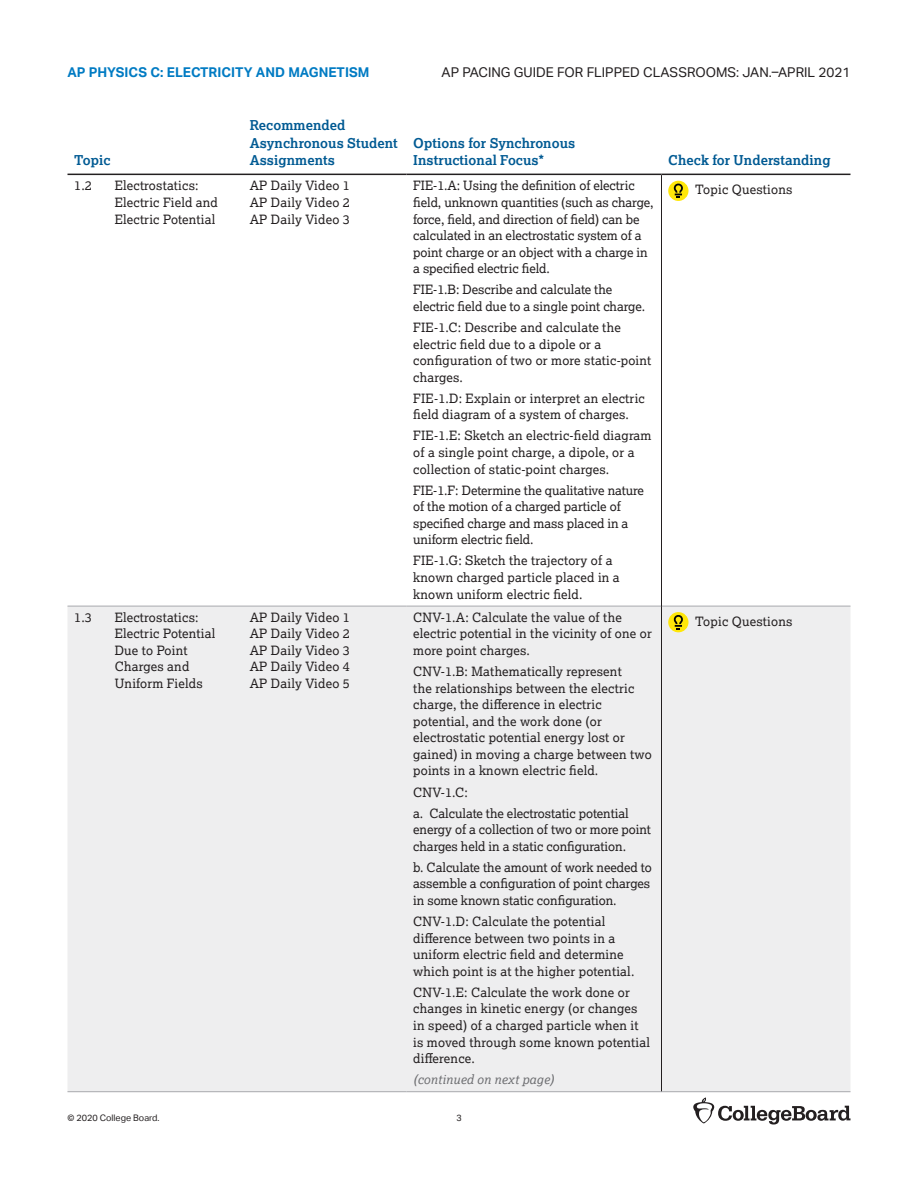
<style>
.page{position:relative;width:918px;height:1188px;background:#fff}
.page>*{position:absolute;margin:0;border:0;box-sizing:border-box;transform-origin:0 0}
.t1{font:700 13.5px/17.5px "Lexia";letter-spacing:.005em;color:#005a93}
.t2{font:13.5px "Aktiv Grotesk";color:#231f20}
.t3{font:700 13.5px "Aktiv Grotesk";color:#007bc3}
.t4{font:12.75px/16.5px "Lexia";letter-spacing:.015em;color:#231f20}
.t5{font:12.75px/16.5px "Lexia";letter-spacing:-.005em;color:#231f20}
.t6{font:italic 12.75px "Lexia";letter-spacing:.015em;color:#6c6d70}
.t7{font:9px "Aktiv Grotesk";color:#231f20}
</style>
<div class="page">
<svg style="left:693px;top:1098px;width:157px;height:27px"></svg>
<svg style="left:68px;top:173px;width:782px;height:1px"></svg>
<div style="left:68px;top:607px;width:782px;height:484px;background:#eeeeef"></div>
<hr style="left:68px;top:174px;width:40px;height:1px;background:#231f20">
<hr style="left:108px;top:174px;width:135px;height:1px;background:#231f20">
<hr style="left:243px;top:174px;width:163px;height:1px;background:#231f20">
<hr style="left:406px;top:174px;width:256px;height:1px;background:#231f20">
<hr style="left:662px;top:174px;width:188px;height:1px;background:#231f20">
<hr style="left:68px;top:606px;width:40px;height:1px;background:#a8a9ad">
<hr style="left:108px;top:606px;width:135px;height:1px;background:#a8a9ad">
<hr style="left:243px;top:606px;width:163px;height:1px;background:#a8a9ad">
<hr style="left:662px;top:606px;width:188px;height:1px;background:#a8a9ad">
<hr style="left:68px;top:1091px;width:40px;height:1px;background:#a8a9ad">
<hr style="left:108px;top:1091px;width:135px;height:1px;background:#a8a9ad">
<hr style="left:243px;top:1091px;width:163px;height:1px;background:#a8a9ad">
<hr style="left:406px;top:1091px;width:256px;height:1px;background:#a8a9ad">
<hr style="left:662px;top:1091px;width:188px;height:1px;background:#a8a9ad">
<hr style="left:406px;top:606px;width:255px;height:1px;background:#a8a9ad">
<hr style="left:661px;top:175px;width:1px;height:431px;background:#231f20">
<hr style="left:661px;top:606px;width:1px;height:485px;background:#231f20">
<div style="left:668px;top:181px;width:20px;height:20px;background:#ffe709;border-radius:50%"></div>
<svg style="left:673px;top:183px;width:10px;height:15px"></svg>
<div style="left:668px;top:612px;width:20px;height:20px;background:#ffe709;border-radius:50%"></div>
<svg style="left:673px;top:615px;width:10px;height:15px"></svg>
<p class="t3" style="left:68px;top:65px;width:303px">AP PHYSICS C: ELECTRICITY AND MAGNETISM</p>
<p class="t2" style="left:442px;top:65px;width:410px">AP PACING GUIDE FOR FLIPPED CLASSROOMS: JAN.–APRIL 2021</p>
<p class="t1" style="left:74px;top:151px;width:38px">Topic</p>
<p class="t1" style="left:250px;top:116px;width:150px">Recommended<br>Asynchronous Student<br>Assignments</p>
<p class="t1" style="left:413px;top:134px;width:164px">Options for Synchronous<br>Instructional Focus*</p>
<p class="t4" style="left:74px;top:177px;width:19px">1.2</p>
<p class="t4" style="left:115px;top:177px;width:105px">Electrostatics:<br>Electric Field and<br>Electric Potential</p>
<p class="t4" style="left:250px;top:177px;width:102px;text-align:justify">AP Daily Video 1<br>AP Daily Video 2<br>AP Daily Video 3</p>
<p class="t5" style="left:413px;top:177px;width:242px">FIE-1.A: Using the definition of electric field, unknown quantities (such as charge, force, field, and direction of field) can be calculated in an electrostatic system of a point charge or an object with a charge in a specified electric field.</p>
<p class="t5" style="left:413px;top:281px;width:233px">FIE-1.B: Describe and calculate the electric field due to a single point charge.</p>
<p class="t4" style="left:413px;top:319px;width:240px">FIE-1.C: Describe and calculate the electric field due to a dipole or a configuration of two or more static-point charges.</p>
<p class="t4" style="left:413px;top:390px;width:233px">FIE-1.D: Explain or interpret an electric field diagram of a system of charges.</p>
<p class="t4" style="left:413px;top:427px;width:240px">FIE-1.E: Sketch an electric-field diagram of a single point charge, a dipole, or a collection of static-point charges.</p>
<p class="t5" style="left:413px;top:481px;width:232px">FIE-1.F: Determine the qualitative nature of the motion of a charged particle of specified charge and mass placed in a uniform electric field.</p>
<p class="t4" style="left:413px;top:552px;width:208px">FIE-1.G: Sketch the trajectory of a known charged particle placed in a known uniform electric field.</p>
<p class="t4" style="left:74px;top:609px;width:19px">1.3</p>
<p class="t4" style="left:115px;top:609px;width:102px">Electrostatics:<br>Electric Potential<br>Due to Point<br>Charges and<br>Uniform Fields</p>
<p class="t4" style="left:250px;top:609px;width:102px;text-align:justify">AP Daily Video 1<br>AP Daily Video 2<br>AP Daily Video 3<br>AP Daily Video 4<br>AP Daily Video 5</p>
<p class="t4" style="left:413px;top:609px;width:240px">CNV-1.A: Calculate the value of the electric potential in the vicinity of one or more point charges.</p>
<p class="t4" style="left:413px;top:663px;width:240px">CNV-1.B: Mathematically represent<br>the relationships between the electric charge, the difference in electric potential, and the work done (or electrostatic potential energy lost or gained) in moving a charge between two points in a known electric field.</p>
<p class="t5" style="left:413px;top:781px;width:217px;line-height:21.1px">CNV-1.C:<br>a. Calculate the electrostatic potential</p>
<p class="t5" style="left:413px;top:821px;width:239px">energy of a collection of two or more point charges held in a static configuration.</p>
<p class="t5" style="left:413px;top:859px;width:240px">b. Calculate the amount of work needed to assemble a configuration of point charges in some known static configuration.</p>
<p class="t4" style="left:413px;top:913px;width:223px">CNV-1.D: Calculate the potential difference between two points in a uniform electric field and determine which point is at the higher potential.</p>
<p class="t4" style="left:413px;top:984px;width:238px">CNV-1.E: Calculate the work done or changes in kinetic energy (or changes in speed) of a charged particle when it is moved through some known potential difference.</p>
<p class="t6" style="left:413px;top:1072px;width:142px">(continued on next page)</p>
<p class="t7" style="left:68px;top:1113px;width:94px">© 2020 College Board.</p>
<p class="t7" style="left:456px;top:1113px;width:7px">3</p>
<p class="t1" style="left:668px;top:151px;width:164px">Check for Understanding</p>
<p class="t4" style="left:695px;top:181px;width:99px">Topic Questions</p>
<p class="t4" style="left:695px;top:612px;width:99px">Topic Questions</p>
</div>
